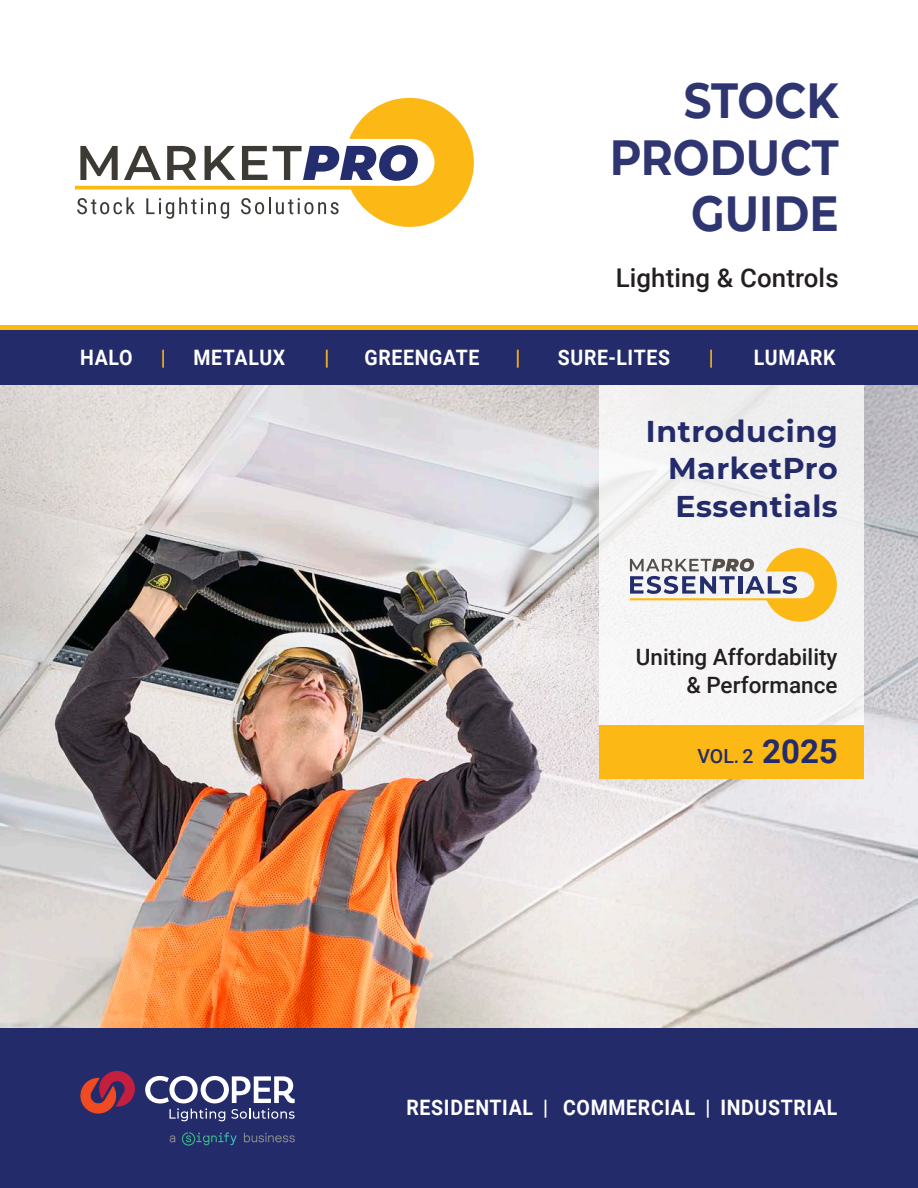
<style>
.page{position:relative;width:918px;height:1188px;background:#fff}
.page>*{position:absolute;margin:0;border:0;box-sizing:border-box;transform-origin:0 0}
.t1{font:700 49.35px/56.6px "Montserrat";color:#242b6a;text-align:right;scale:.88 1}
.t2{font:700 30px/37.5px "Montserrat";letter-spacing:.02em;color:#242b6a;text-align:justify}
.t3{font:500 25.8px "Roboto";letter-spacing:.005em;color:#231f20}
.t4{font:500 22.5px/28.5px "Roboto";color:#231f20;text-align:right}
.t5{font:700 21.3px "Roboto";letter-spacing:.035em;color:#fff;scale:.92 1}
.t6{font:700 21.3px "Roboto";color:#fcb814;scale:.92 1}
.t7{font:500 19.5px "Roboto";color:#242b6a}
.s1{font-weight:700;font-size:33px}
</style>
<div class="page">
<div style="left:0;top:1026px;width:918px;height:162px;background:#242b6a"></div>
<img style="left:0;top:385px;width:918px;height:642px">
<svg style="left:75px;top:98px;width:399px;height:129px"></svg>
<hr style="left:0;top:326px;width:918px;height:4px;background:#fcb814">
<svg style="left:80px;top:1071px;width:55px;height:43px"></svg>
<svg style="left:145px;top:1076px;width:150px;height:45px"></svg>
<svg style="left:170px;top:1135px;width:6px;height:7px"></svg>
<svg style="left:244px;top:1133px;width:51px;height:9px"></svg>
<svg style="left:182px;top:1132px;width:54px;height:14px"></svg>
<div style="left:599px;top:379px;width:264px;height:349px;background:#f4f3f4"></div>
<svg style="left:630px;top:548px;width:207px;height:74px"></svg>
<div style="left:599px;top:725px;width:264px;height:53px;background:#fcb814"></div>
<div style="left:0;top:330px;width:918px;height:55px;background:#242b6a"></div>
<h1 class="t1" style="left:609px;top:70px;width:262px">STOCK<br>PRODUCT<br>GUIDE</h1>
<p class="t3" style="left:616px;top:260px;width:224px">Lighting &amp; Controls</p>
<p class="t5" style="left:80px;top:342px;width:59px">HALO</p>
<p class="t6" style="left:161px;top:342px;width:7px">|</p>
<p class="t5" style="left:193px;top:342px;width:101px">METALUX</p>
<p class="t6" style="left:325px;top:342px;width:7px">|</p>
<p class="t5" style="left:364px;top:342px;width:127px">GREENGATE</p>
<p class="t6" style="left:515px;top:342px;width:7px">|</p>
<p class="t5" style="left:558px;top:342px;width:124px">SURE-LITES</p>
<p class="t6" style="left:709px;top:342px;width:7px">|</p>
<p class="t5" style="left:754px;top:342px;width:90px">LUMARK</p>
<p class="t2" style="left:668px;top:411px;width:171px;text-indent:-22px">Introducing MarketPro Essentials</p>
<p class="t4" style="left:636px;top:642px;width:203px">Uniting Affordability &amp; Performance</p>
<p class="t7" style="left:697px;top:743px;width:142px">VOL. 2 <span class="s1">2025</span></p>
<p class="t5" style="left:407px;top:1092px;width:470px">RESIDENTIAL | COMMERCIAL | INDUSTRIAL</p>
</div>
